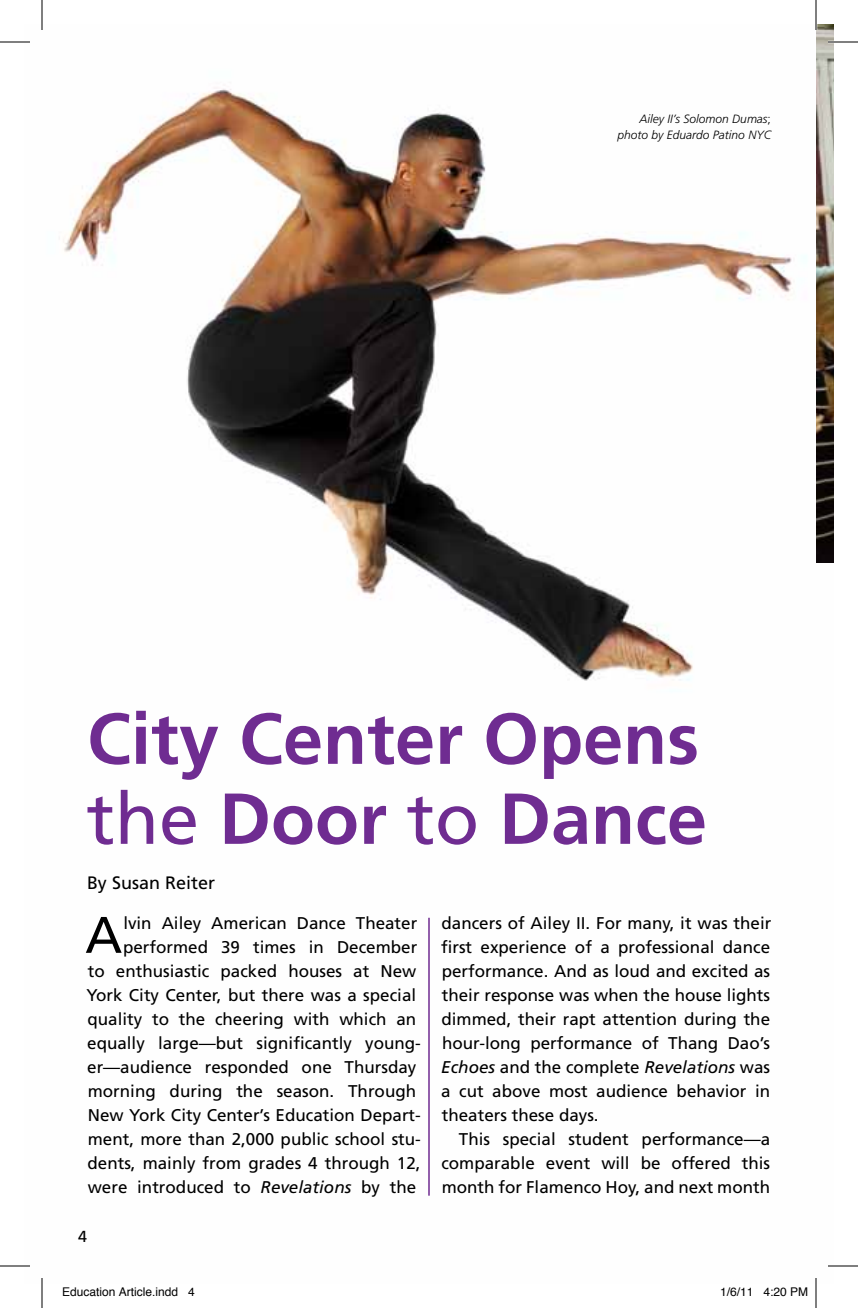
<style>
.page{position:relative;width:858px;height:1308px;background:#fff}
.page>*{position:absolute;margin:0;border:0;box-sizing:border-box;transform-origin:0 0}
.t1{font:700 72px/80px "Frutiger LT Std";color:#6f2c91}
.t2{font:51.4px "Frutiger LT Std";color:#000}
.t3{font:18px "Frutiger LT Std";color:#000}
.t4{font:17px/24px "Frutiger LT Std";color:#000;text-align:justify}
.t5{font:16px "Frutiger LT Std";color:#000}
.t6{font:italic 300 12px/16px "Frutiger LT Std";color:#000;text-align:right}
.t7{font:12px "Helvetica";color:#000}
.s1{font-style:normal}
.s2{font-weight:400}
.s3{font-style:italic}
</style>
<div class="page">
<img style="left:63px;top:89px;width:771px;height:829px">
<hr style="left:428px;top:918px;width:2px;height:278px;background:#6f2c91">
<img style="left:816px;top:24px;width:18px;height:538px">
<hr style="left:828px;top:41px;width:30px;height:2px;background:#fff">
<hr style="left:0;top:42px;width:30px;height:1px;background:#000">
<hr style="left:828px;top:42px;width:30px;height:1px;background:#000">
<hr style="left:0;top:1266px;width:30px;height:1px;background:#000">
<hr style="left:828px;top:1266px;width:30px;height:1px;background:#000">
<hr style="left:42px;top:0;width:1px;height:30px;background:#000">
<hr style="left:42px;top:1278px;width:1px;height:30px;background:#000">
<hr style="left:816px;top:0;width:1px;height:30px;background:#000">
<hr style="left:816px;top:1278px;width:1px;height:30px;background:#000">
<p class="t6" style="left:618px;top:111px;width:155px">Ailey II’s Solomon Dumas<span class="s1">; </span>photo by Eduardo Patino NYC</p>
<h1 class="t1" style="left:87px;top:699px;width:622px">City Center Opens <span class="s2">the</span> Door <span class="s2">to</span> Dance</h1>
<p class="t3" style="left:87px;top:872px;width:130px">By Susan Reiter</p>
<p class="t4" style="left:86px;top:911px;width:336px;text-align:right">lvin Ailey American Dance Theater performed 39 times in December<br>to enthusiastic packed houses at New York City Center, but there was a special quality to the cheering with which an equally large—but significantly young&shy;er—audience responded one Thursday morning during the season. Through New York City Center’s Education Depart&shy;ment, more than 2,000 public school stu&shy;dents, mainly from grades 4 through 12, were introduced to <span class="s3">Revelations</span> by the</p>
<p class="t4" style="left:441px;top:911px;width:332px">dancers of Ailey II. For many, it was their first experience of a professional dance performance. And as loud and excited as their response was when the house lights dimmed, their rapt attention during the hour-long performance of Thang Dao’s <span class="s3">Echoes</span> and the complete <span class="s3">Revelations</span> was a cut above most audience behavior in theaters these days.</p>
<h2 class="t2" style="left:85px;top:905px;width:39px">A</h2>
<p class="t4" style="left:441px;top:1127px;width:330px;text-indent:18px">This special student performance—a comparable event will be offered this month for Flamenco Hoy, and next month</p>
<p class="t5" style="left:78px;top:1227px;width:10px">4</p>
<p class="t7" style="left:62px;top:1282px;width:134px">Education Article.indd 4</p>
<p class="t7" style="left:720px;top:1282px;width:90px">1/6/11 4:20 PM</p>
</div>
